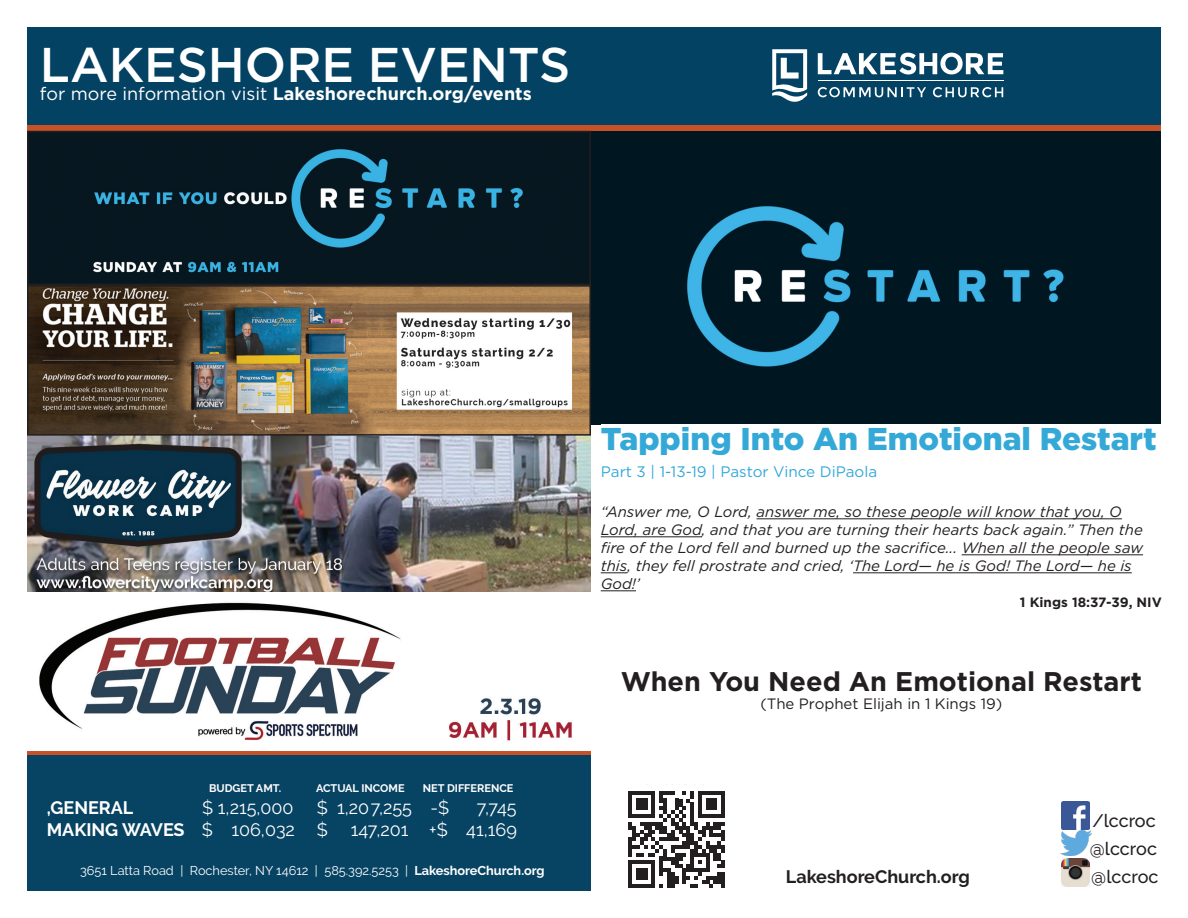
<style>
.page{position:relative;width:1188px;height:918px;background:#fff}
.page>*{position:absolute;margin:0;border:0;box-sizing:border-box;transform-origin:0 0}
.t1{font:500 48.75px "Gotham";color:#fff}
.t2{font:900 31.5px "Gotham";color:#34a9d8}
.t3{font:700 27px "Gotham";color:#231f20}
.t4{font:700 18px "Gotham";color:#fff}
.t5{font:18px "Raleway";color:#fff}
.t6{font:700 18px "Raleway";color:#fff}
.t7{font:500 18px "Raleway";color:#231f20}
.t8{font:700 18px "Raleway";color:#231f20}
.t9{font:15.15px "Gotham";color:#34a9d8}
.t10{font:italic 15px/18px "Gotham";color:#231f20}
.t11{font:15px "Gotham";color:#231f20}
.t12{font:700 13.5px "Gotham";color:#231f20}
.t13{font:12.75px "Raleway";color:#fff}
.t14{font:700 10.95px "Raleway";color:#fff}
.s1{font-weight:400}
.s2{font-weight:700}
</style>
<div class="page">
<div style="left:28px;top:27px;width:1133px;height:99px;background:#034263"></div>
<svg style="left:772px;top:49px;width:35px;height:53px"></svg>
<svg style="left:818px;top:53px;width:185px;height:21px"></svg>
<svg style="left:818px;top:87px;width:108px;height:10px"></svg>
<svg style="left:933px;top:87px;width:70px;height:10px"></svg>
<hr style="left:818px;top:80px;width:185px;height:1px;background:#fff">
<img style="left:1062px;top:801px;width:28px;height:28px">
<img style="left:1060px;top:830px;width:31px;height:26px">
<img style="left:1062px;top:858px;width:28px;height:28px">
<hr style="left:757px;top:518px;width:365px;height:1px;background:#231f20">
<hr style="left:601px;top:536px;width:101px;height:1px;background:#231f20">
<hr style="left:962px;top:554px;width:181px;height:1px;background:#231f20">
<svg style="left:601px;top:572px;width:26px;height:1px"></svg>
<hr style="left:853px;top:572px;width:279px;height:1px;background:#231f20">
<hr style="left:601px;top:590px;width:35px;height:1px;background:#231f20">
<div style="left:27px;top:750px;width:564px;height:5px;background:#c85228"></div>
<svg style="left:628px;top:791px;width:97px;height:97px"></svg>
<div style="left:28px;top:755px;width:563px;height:136px;background:#074363"></div>
<img style="left:591px;top:131px;width:570px;height:294px">
<div style="left:27px;top:126px;width:1134px;height:5px;background:#c85228"></div>
<img style="left:28px;top:287px;width:563px;height:454px">
<div style="left:27px;top:285px;width:564px;height:151px;border:1px solid #231f20"></div>
<img style="left:29px;top:133px;width:560px;height:150px">
<div style="left:27px;top:131px;width:564px;height:154px;border:1px solid #231f20"></div>
<p class="t1" style="left:40px;top:33px;width:532px">LAKESHORE EVENTS</p>
<p class="t4" style="left:40px;top:81px;width:493px"><span class="s1">for more information visit</span> Lakeshorechurch.org/events</p>
<p class="t14" style="left:209px;top:782px;width:74px">BUDGET AMT.</p>
<p class="t14" style="left:316px;top:782px;width:90px">ACTUAL INCOME</p>
<p class="t14" style="left:423px;top:782px;width:92px">NET DIFFERENCE</p>
<p class="t6" style="left:47px;top:797px;width:88px">,GENERAL</p>
<p class="t5" style="left:202px;top:797px;width:93px">$ 1,215,000</p>
<p class="t5" style="left:317px;top:797px;width:134px">$ 1,207,255 -$</p>
<p class="t5" style="left:477px;top:797px;width:42px">7,745</p>
<p class="t6" style="left:47px;top:819px;width:283px">MAKING WAVES <span class="s1">$ 106,032 $</span></p>
<p class="t5" style="left:351px;top:819px;width:168px">147,201 +$ 41,169</p>
<p class="t13" style="left:80px;top:863px;width:466px">3651 Latta Road | Rochester, NY 14612 | 585.392.5253 | <span class="s2">LakeshoreChurch.org</span></p>
<p class="t2" style="left:601px;top:417px;width:557px">Tapping Into An Emotional Restart</p>
<p class="t9" style="left:601px;top:462px;width:278px">Part 3 | 1-13-19 | Pastor Vince DiPaola</p>
<p class="t10" style="left:601px;top:503px;width:544px">“Answer me, O Lord, answer me, so these people will know that you, O Lord, are God, and that you are turning their hearts back again.” Then the fire of the Lord fell and burned up the sacrifice... When all the people saw this, they fell prostrate and cried, ‘The Lord— he is God! The Lord— he is God!’</p>
<p class="t12" style="left:1020px;top:594px;width:144px">1 Kings 18:37-39, NIV</p>
<p class="t3" style="left:621px;top:664px;width:523px">When You Need An Emotional Restart</p>
<p class="t11" style="left:760px;top:694px;width:244px">(The Prophet Elijah in 1 Kings 19)</p>
<p class="t7" style="left:1092px;top:811px;width:65px">/lccroc</p>
<p class="t7" style="left:1090px;top:838px;width:69px">@lccroc</p>
<p class="t8" style="left:786px;top:866px;width:185px">LakeshoreChurch.org</p>
<p class="t7" style="left:1091px;top:866px;width:69px">@lccroc</p>
</div>
